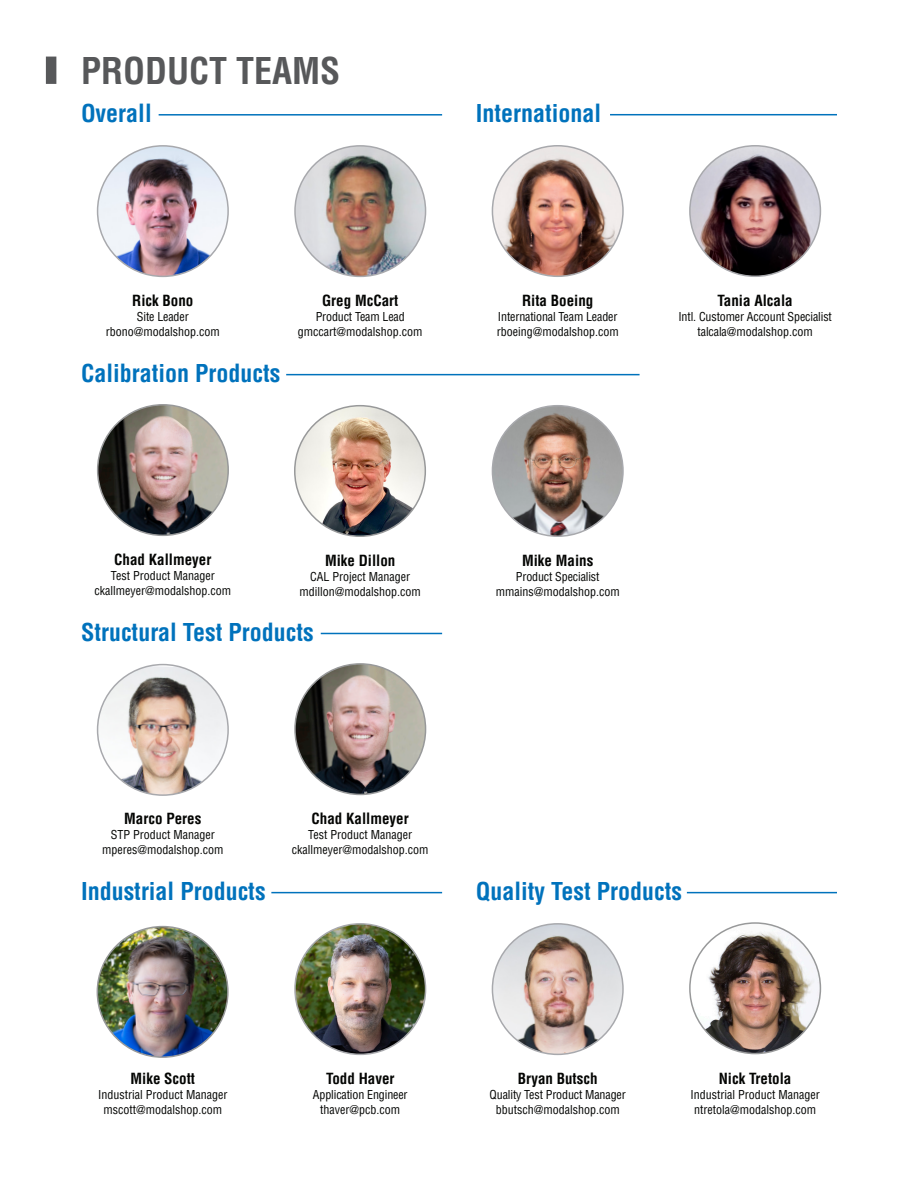
<style>
.page{position:relative;width:918px;height:1188px;background:#fff}
.page>*{position:absolute;margin:0;border:0;box-sizing:border-box;transform-origin:0 0}
.t1{font:700 condensed 36px "Helvetica LT Pro";color:#57585a}
.t2{font:700 condensed 24px "Helvetica LT Pro";color:#0072bc}
.t3{font:700 condensed 15px "Helvetica LT Pro";color:#040503}
.t4{font:condensed 12px/15px "Helvetica LT Pro";color:#040503;text-align:center}
</style>
<div class="page">
<img style="left:690px;top:146px;width:130px;height:130px;border-radius:65px">
<img style="left:295px;top:406px;width:130px;height:130px;border-radius:65px">
<img style="left:97px;top:927px;width:131px;height:130px;border-radius:65px">
<img style="left:492px;top:406px;width:131px;height:130px;border-radius:65px">
<img style="left:98px;top:146px;width:130px;height:130px;border-radius:65px">
<img style="left:492px;top:924px;width:131px;height:130px;border-radius:65px">
<img style="left:295px;top:924px;width:131px;height:130px;border-radius:65px">
<img style="left:98px;top:666px;width:130px;height:129px">
<img style="left:295px;top:146px;width:131px;height:130px;border-radius:65px">
<img style="left:295px;top:664px;width:131px;height:130px;border-radius:65px">
<img style="left:690px;top:923px;width:130px;height:131px;border-radius:65px">
<hr style="left:286px;top:374px;width:354px;height:1px;background:#0072bc">
<hr style="left:159px;top:114px;width:283px;height:2px;background:#0072bc">
<hr style="left:687px;top:892px;width:150px;height:1px;background:#0072bc">
<hr style="left:271px;top:892px;width:171px;height:1px;background:#0072bc">
<hr style="left:321px;top:633px;width:121px;height:1px;background:#0072bc">
<img style="left:98px;top:405px;width:130px;height:130px;border-radius:65px">
<div style="left:46px;top:57px;width:10px;height:27px;background:#57585a"></div>
<img style="left:492px;top:146px;width:131px;height:130px;border-radius:65px">
<hr style="left:610px;top:114px;width:227px;height:1px;background:#0072bc">
<p class="t1" style="left:81px;top:46px;width:261px">PRODUCT TEAMS</p>
<p class="t2" style="left:81px;top:98px;width:72px">Overall</p>
<p class="t2" style="left:476px;top:97px;width:127px">International</p>
<p class="t3" style="left:132px;top:290px;width:63px">Rick Bono</p>
<p class="t4" style="left:137px;top:309px;width:53px">Site Leader</p>
<p class="t4" style="left:106px;top:324px;width:115px">rbono@modalshop.com</p>
<p class="t2" style="left:81px;top:357px;width:201px">Calibration Products</p>
<p class="t3" style="left:322px;top:290px;width:78px">Greg McCart</p>
<p class="t4" style="left:298px;top:309px;width:126px">Product Team Lead gmccart@modalshop.com</p>
<p class="t3" style="left:114px;top:550px;width:99px">Chad Kallmeyer</p>
<p class="t4" style="left:111px;top:568px;width:105px">Test Product Manager</p>
<p class="t4" style="left:95px;top:583px;width:138px">ckallmeyer@modalshop.com</p>
<p class="t3" style="left:325px;top:550px;width:72px">Mike Dillon</p>
<p class="t4" style="left:300px;top:569px;width:123px">CAL Project Manager mdillon@modalshop.com</p>
<p class="t2" style="left:81px;top:616px;width:234px">Structural Test Products</p>
<p class="t3" style="left:522px;top:290px;width:73px">Rita Boeing</p>
<p class="t4" style="left:498px;top:309px;width:121px">International Team Leader</p>
<p class="t4" style="left:497px;top:324px;width:123px">rboeing@modalshop.com</p>
<p class="t3" style="left:718px;top:290px;width:77px">Tania Alcala</p>
<p class="t4" style="left:678px;top:309px;width:155px">Intl. Customer Account Specialist talcala@modalshop.com</p>
<p class="t3" style="left:522px;top:550px;width:73px">Mike Mains</p>
<p class="t4" style="left:516px;top:569px;width:85px">Product Specialist</p>
<p class="t4" style="left:496px;top:584px;width:125px">mmains@modalshop.com</p>
<p class="t3" style="left:124px;top:809px;width:79px">Marco Peres</p>
<p class="t4" style="left:111px;top:827px;width:105px">STP Product Manager</p>
<p class="t4" style="left:102px;top:842px;width:123px">mperes@modalshop.com</p>
<p class="t2" style="left:81px;top:875px;width:186px">Industrial Products</p>
<p class="t3" style="left:312px;top:809px;width:99px">Chad Kallmeyer</p>
<p class="t4" style="left:308px;top:827px;width:105px">Test Product Manager</p>
<p class="t4" style="left:292px;top:842px;width:138px">ckallmeyer@modalshop.com</p>
<p class="t2" style="left:476px;top:875px;width:208px">Quality Test Products</p>
<p class="t3" style="left:131px;top:1068px;width:66px">Mike Scott</p>
<p class="t4" style="left:98px;top:1087px;width:131px">Industrial Product Manager</p>
<p class="t4" style="left:104px;top:1102px;width:120px">mscott@modalshop.com</p>
<p class="t3" style="left:326px;top:1068px;width:70px">Todd Haver</p>
<p class="t4" style="left:313px;top:1087px;width:96px">Application Engineer</p>
<p class="t4" style="left:320px;top:1102px;width:81px">thaver@pcb.com</p>
<p class="t3" style="left:518px;top:1068px;width:81px">Bryan Butsch</p>
<p class="t4" style="left:490px;top:1087px;width:138px">Quality Test Product Manager</p>
<p class="t4" style="left:496px;top:1102px;width:125px">bbutsch@modalshop.com</p>
<p class="t3" style="left:719px;top:1068px;width:74px">Nick Tretola</p>
<p class="t4" style="left:690px;top:1087px;width:131px">Industrial Product Manager</p>
<p class="t4" style="left:694px;top:1102px;width:123px">ntretola@modalshop.com</p>
</div>
